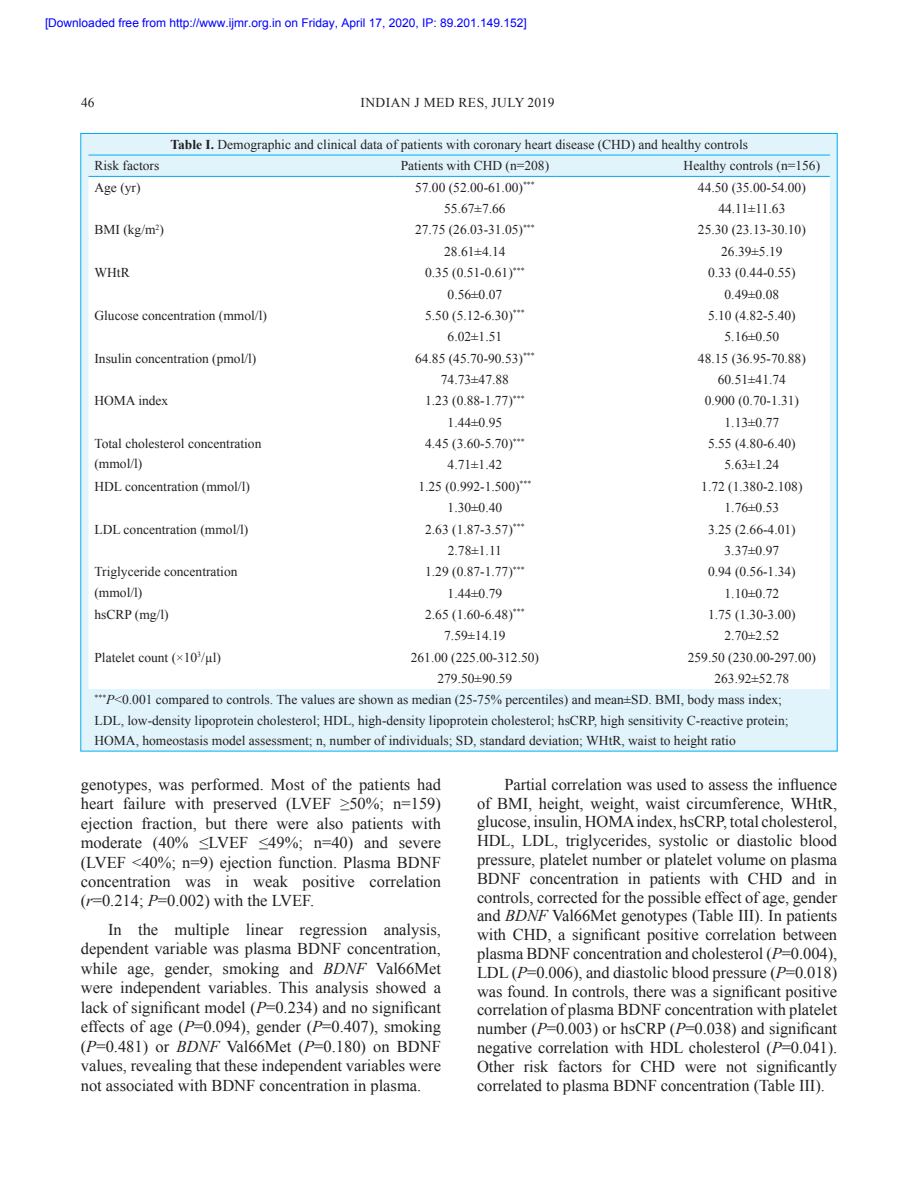
<style>
.page{position:relative;width:918px;height:1188px;background:#fff}
.page>*{position:absolute;margin:0;border:0;box-sizing:border-box;transform-origin:0 0}
.TX{font:16.5px/18.8px "Times New Roman";color:#231f20;text-align:justify}
.TB{font:13.5px/20.2px "Times New Roman";color:#231f20}
.TFN{font:13.5px/20.2px "Times New Roman";color:#231f20}
.TT{font:13.5px "Times New Roman";color:#231f20}
.TCH{font:13.5px "Times New Roman";color:#231f20}
.TFN-2{font:13.5px "Times New Roman";letter-spacing:.035em;color:#231f20}
.t1{font:12px "Arial";color:#00f}
.s1{font-weight:700}
.s2{font-style:italic}
</style>
<div class="page">
<div style="left:81px;top:134px;width:756px;height:617px;background:#e1f4fc"></div>
<div style="left:88px;top:177px;width:742px;height:512px;background:#fff"></div>
<hr style="left:88px;top:176px;width:188px;height:1px;background:#00aeef">
<hr style="left:276px;top:176px;width:119px;height:1px;background:#00aeef">
<hr style="left:395px;top:176px;width:160px;height:1px;background:#00aeef">
<hr style="left:555px;top:176px;width:119px;height:1px;background:#00aeef">
<hr style="left:674px;top:176px;width:156px;height:1px;background:#00aeef">
<hr style="left:88px;top:155px;width:188px;height:1px;background:#00aeef">
<hr style="left:276px;top:155px;width:119px;height:1px;background:#00aeef">
<hr style="left:395px;top:155px;width:160px;height:1px;background:#00aeef">
<hr style="left:555px;top:155px;width:119px;height:1px;background:#00aeef">
<hr style="left:674px;top:155px;width:156px;height:1px;background:#00aeef">
<p class="t1" style="left:45px;top:16px;width:483px">[Downloaded free from http://www.ijmr.org.in on Friday, April 17, 2020, IP: 89.201.149.152]</p>
<p class="TFN" style="left:81px;top:91px;width:15px">46</p>
<p class="TFN-2" style="left:360px;top:93px;width:196px">INDIAN J MED RES, JULY 2019</p>
<p class="TT" style="left:170px;top:135px;width:579px"><span class="s1">Table I.</span> Demographic and clinical data of patients with coronary heart disease (CHD) and healthy controls</p>
<p class="TCH" style="left:94px;top:156px;width:66px">Risk factors</p>
<p class="TCH" style="left:401px;top:156px;width:150px">Patients with CHD (n=208)</p>
<p class="TCH" style="left:684px;top:156px;width:138px">Healthy controls (n=156)</p>
<p class="TB" style="left:94px;top:177px;width:48px">Age (yr)</p>
<p class="TB" style="left:415px;top:177px;width:121px">57.00 (52.00‑61.00)<sup>***</sup></p>
<p class="TB" style="left:698px;top:177px;width:109px">44.50 (35.00‑54.00)</p>
<p class="TB" style="left:444px;top:198px;width:63px">55.67±7.66</p>
<p class="TB" style="left:718px;top:198px;width:69px">44.11±11.63</p>
<p class="TB" style="left:94px;top:219px;width:71px">BMI (kg/m<sup>2</sup>)</p>
<p class="TB" style="left:415px;top:219px;width:121px">27.75 (26.03‑31.05)<sup>***</sup></p>
<p class="TB" style="left:698px;top:219px;width:109px">25.30 (23.13‑30.10)</p>
<p class="TB" style="left:444px;top:241px;width:63px">28.61±4.14</p>
<p class="TB" style="left:721px;top:241px;width:63px">26.39±5.19</p>
<p class="TB" style="left:94px;top:262px;width:37px">WHtR</p>
<p class="TB" style="left:425px;top:262px;width:101px">0.35 (0.51‑0.61)<sup>***</sup></p>
<p class="TB" style="left:708px;top:262px;width:89px">0.33 (0.44‑0.55)</p>
<p class="TB" style="left:448px;top:283px;width:56px">0.56±0.07</p>
<p class="TB" style="left:725px;top:283px;width:56px">0.49±0.08</p>
<p class="TB" style="left:94px;top:305px;width:174px">Glucose concentration (mmol/l)</p>
<p class="TB" style="left:425px;top:305px;width:101px">5.50 (5.12‑6.30)<sup>***</sup></p>
<p class="TB" style="left:708px;top:305px;width:89px">5.10 (4.82‑5.40)</p>
<p class="TB" style="left:448px;top:326px;width:56px">6.02±1.51</p>
<p class="TB" style="left:725px;top:326px;width:56px">5.16±0.50</p>
<p class="TB" style="left:94px;top:348px;width:163px">Insulin concentration (pmol/l)</p>
<p class="TB" style="left:415px;top:348px;width:121px">64.85 (45.70‑90.53)<sup>***</sup></p>
<p class="TB" style="left:698px;top:348px;width:109px">48.15 (36.95‑70.88)</p>
<p class="TB" style="left:441px;top:369px;width:70px">74.73±47.88</p>
<p class="TB" style="left:718px;top:369px;width:70px">60.51±41.74</p>
<p class="TB" style="left:94px;top:390px;width:75px">HOMA index</p>
<p class="TB" style="left:425px;top:390px;width:101px">1.23 (0.88‑1.77)<sup>***</sup></p>
<p class="TB" style="left:705px;top:390px;width:96px">0.900 (0.70‑1.31)</p>
<p class="TB" style="left:448px;top:412px;width:56px">1.44±0.95</p>
<p class="TB" style="left:725px;top:412px;width:56px">1.13±0.77</p>
<p class="TB" style="left:94px;top:433px;width:169px">Total cholesterol concentration (mmol/l)</p>
<p class="TB" style="left:425px;top:433px;width:101px">4.45 (3.60‑5.70)<sup>***</sup></p>
<p class="TB" style="left:708px;top:433px;width:89px">5.55 (4.80‑6.40)</p>
<p class="TB" style="left:448px;top:454px;width:56px">4.71±1.42</p>
<p class="TB" style="left:725px;top:454px;width:56px">5.63±1.24</p>
<p class="TB" style="left:94px;top:476px;width:157px">HDL concentration (mmol/l)</p>
<p class="TB" style="left:418px;top:476px;width:115px">1.25 (0.992‑1.500)<sup>***</sup></p>
<p class="TB" style="left:701px;top:476px;width:103px">1.72 (1.380‑2.108)</p>
<p class="TB" style="left:448px;top:497px;width:56px">1.30±0.40</p>
<p class="TB" style="left:725px;top:497px;width:56px">1.76±0.53</p>
<p class="TB" style="left:94px;top:518px;width:155px">LDL concentration (mmol/l)</p>
<p class="TB" style="left:425px;top:518px;width:101px">2.63 (1.87‑3.57)<sup>***</sup></p>
<p class="TB" style="left:708px;top:518px;width:89px">3.25 (2.66‑4.01)</p>
<p class="TB" style="left:448px;top:540px;width:56px">2.78±1.11</p>
<p class="TB" style="left:725px;top:540px;width:56px">3.37±0.97</p>
<p class="TB" style="left:94px;top:561px;width:145px">Triglyceride concentration (mmol/l)</p>
<p class="TB" style="left:425px;top:561px;width:101px">1.29 (0.87‑1.77)<sup>***</sup></p>
<p class="TB" style="left:708px;top:561px;width:89px">0.94 (0.56‑1.34)</p>
<p class="TB" style="left:448px;top:583px;width:56px">1.44±0.79</p>
<p class="TB" style="left:725px;top:583px;width:56px">1.10±0.72</p>
<p class="TB" style="left:94px;top:604px;width:76px">hsCRP (mg/l)</p>
<p class="TB" style="left:425px;top:604px;width:101px">2.65 (1.60‑6.48)<sup>***</sup></p>
<p class="TB" style="left:708px;top:604px;width:89px">1.75 (1.30‑3.00)</p>
<p class="TB" style="left:444px;top:625px;width:63px">7.59±14.19</p>
<p class="TB" style="left:725px;top:625px;width:56px">2.70±2.52</p>
<p class="TB" style="left:94px;top:647px;width:128px">Platelet count (×10<sup>3</sup>/µl)</p>
<p class="TB" style="left:411px;top:647px;width:130px">261.00 (225.00‑312.50)</p>
<p class="TB" style="left:688px;top:647px;width:130px">259.50 (230.00‑297.00)</p>
<p class="TB" style="left:437px;top:668px;width:76px">279.50±90.59</p>
<p class="TB" style="left:714px;top:668px;width:76px">263.92±52.78</p>
<p class="TFN" style="left:94px;top:689px;width:696px"><sup>***</sup><span class="s2">P</span>&lt;0.001 compared to controls. The values are shown as median (25‑75% percentiles) and mean±SD. BMI, body mass index;<br>LDL, low‑density lipoprotein cholesterol; HDL, high‑density lipoprotein cholesterol; hsCRP, high sensitivity C‑reactive protein;<br>HOMA, homeostasis model assessment; n, number of individuals; SD, standard deviation; WHtR, waist to height ratio</p>
<p class="TX" style="left:81px;top:774px;width:362px;line-height:19.5px">genotypes, was performed. Most of the patients had heart failure with preserved (LVEF ≥50%; n=159) ejection fraction, but there were also patients with moderate (40% ≤LVEF ≤49%; n=40) and severe (LVEF &lt;40%; n=9) ejection function. Plasma BDNF concentration was in weak positive correlation (<span class="s2">r</span>=0.214; <span class="s2">P</span>=0.002) with the LVEF.</p>
<p class="TX" style="left:81px;top:919px;width:362px;line-height:19.5px;text-indent:27px">In the multiple linear regression analysis, dependent variable was plasma BDNF concentration, while age, gender, smoking and <span class="s2">BDNF</span> Val66Met were independent variables. This analysis showed a lack of significant model (<span class="s2">P</span>=0.234) and no significant effects of age (<span class="s2">P</span>=0.094), gender (<span class="s2">P</span>=0.407), smoking (<span class="s2">P</span>=0.481) or <span class="s2">BDNF</span> Val66Met (<span class="s2">P</span>=0.180) on BDNF values, revealing that these independent variables were not associated with BDNF concentration in plasma.</p>
<p class="TX" style="left:477px;top:774px;width:362px;text-indent:27px">Partial correlation was used to assess the influence of BMI, height, weight, waist circumference, WHtR, glucose, insulin, HOMA index, hsCRP, total cholesterol, HDL, LDL, triglycerides, systolic or diastolic blood pressure, platelet number or platelet volume on plasma BDNF concentration in patients with CHD and in controls, corrected for the possible effect of age, gender and <span class="s2">BDNF</span> Val66Met genotypes (Table III). In patients with CHD, a significant positive correlation between plasma BDNF concentration and cholesterol (<span class="s2">P</span>=0.004), LDL (<span class="s2">P</span>=0.006), and diastolic blood pressure (<span class="s2">P</span>=0.018) was found. In controls, there was a significant positive correlation of plasma BDNF concentration with platelet number (<span class="s2">P</span>=0.003) or hsCRP (<span class="s2">P</span>=0.038) and significant negative correlation with HDL cholesterol (<span class="s2">P</span>=0.041).<br>Other risk factors for CHD were not significantly correlated to plasma BDNF concentration (Table III).</p>
</div>
